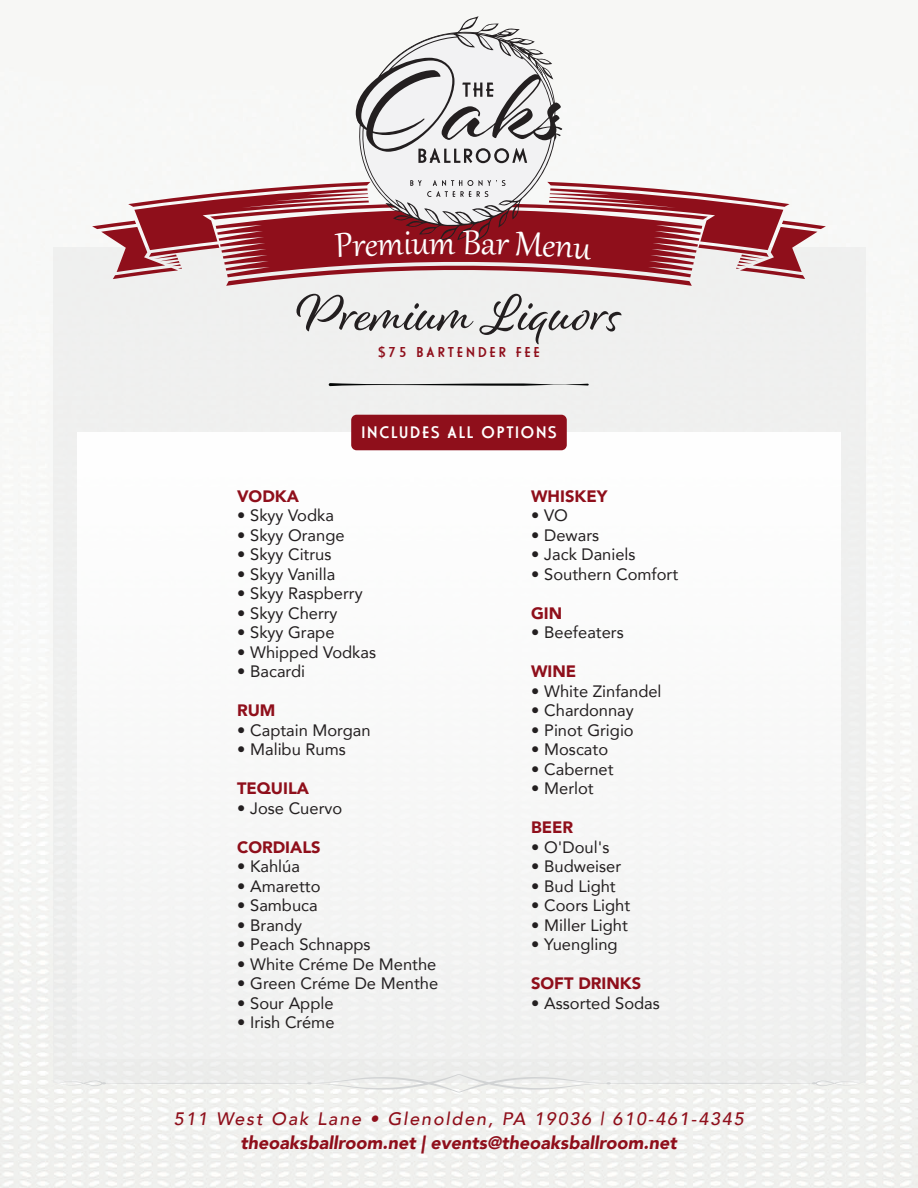
<style>
.page{position:relative;width:918px;height:1188px;background:#fff}
.page>*{position:absolute;margin:0;border:0;box-sizing:border-box;transform-origin:0 0}
.t1{font:54px "Alisha";color:#231f20}
.t2{font:42px "Gabriola";color:#fff}
.t3{font:italic 900 18px "Avenir";color:#8f0f1b}
.t4{font:italic 500 18px "Avenir";letter-spacing:.1em;color:#8f0f1b}
.t5{font:500 17.4px "Casablanca URW";letter-spacing:.1em;color:#fff}
.t6{font:16.5px "Avenir";color:#231f20}
.t7{font:900 16.5px "Avenir";color:#8f0f1b}
.t8{font:500 15px "Casablanca URW";letter-spacing:.2em;color:#8f0f1b}
.s1{font-weight:900}
</style>
<div class="page">
<div style="left:53px;top:247px;width:812px;height:836px;background:#eff0ef"></div>
<div style="left:78px;top:433px;width:762px;height:626px;background:#f8f8f8"></div>
<svg style="left:51px;top:1074px;width:815px;height:19px"></svg>
<svg style="left:329px;top:383px;width:260px;height:3px"></svg>
<div style="left:351px;top:415px;width:216px;height:35px;background:#8f0f1b;border-radius:5px"></div>
<svg style="left:356px;top:16px;width:206px;height:6px"></svg>
<svg style="left:92px;top:22px;width:734px;height:264px"></svg>
<h2 class="t2" style="left:429px;top:215px;width:27px">m</h2>
<h1 class="t1" style="left:296px;top:281px;width:326px">Premium Liquors</h1>
<p class="t8" style="left:378px;top:344px;width:163px">$75 BARTENDER FEE</p>
<p class="t5" style="left:361px;top:422px;width:197px">INCLUDES ALL OPTIONS</p>
<p class="t7" style="left:237px;top:482px;width:64px">VODKA</p>
<p class="t6" style="left:237px;top:502px;width:98px"><span class="s1">•</span> Skyy Vodka</p>
<p class="t6" style="left:237px;top:522px;width:109px"><span class="s1">•</span> Skyy Orange</p>
<p class="t6" style="left:237px;top:541px;width:96px"><span class="s1">•</span> Skyy Citrus</p>
<p class="t6" style="left:237px;top:561px;width:100px"><span class="s1">•</span> Skyy Vanilla</p>
<p class="t6" style="left:237px;top:580px;width:127px"><span class="s1">•</span> Skyy Raspberry</p>
<p class="t6" style="left:237px;top:600px;width:102px"><span class="s1">•</span> Skyy Cherry</p>
<p class="t6" style="left:237px;top:619px;width:99px"><span class="s1">•</span> Skyy Grape</p>
<p class="t6" style="left:237px;top:639px;width:141px"><span class="s1">•</span> Whipped Vodkas</p>
<p class="t6" style="left:237px;top:658px;width:70px"><span class="s1">•</span> Bacardi</p>
<p class="t7" style="left:237px;top:696px;width:40px">RUM</p>
<p class="t6" style="left:237px;top:717px;width:135px"><span class="s1">•</span> Captain Morgan</p>
<p class="t6" style="left:237px;top:736px;width:110px"><span class="s1">•</span> Malibu Rums</p>
<p class="t7" style="left:237px;top:774px;width:74px">TEQUILA</p>
<p class="t6" style="left:237px;top:795px;width:107px"><span class="s1">•</span> Jose Cuervo</p>
<p class="t7" style="left:237px;top:833px;width:85px">CORDIALS</p>
<p class="t6" style="left:237px;top:853px;width:64px"><span class="s1">•</span> Kahlúa</p>
<p class="t6" style="left:237px;top:873px;width:85px"><span class="s1">•</span> Amaretto</p>
<p class="t6" style="left:237px;top:892px;width:82px"><span class="s1">•</span> Sambuca</p>
<p class="t6" style="left:237px;top:912px;width:67px"><span class="s1">•</span> Brandy</p>
<p class="t6" style="left:237px;top:931px;width:135px"><span class="s1">•</span> Peach Schnapps</p>
<p class="t6" style="left:237px;top:951px;width:201px"><span class="s1">•</span> White Créme De Menthe</p>
<p class="t6" style="left:237px;top:970px;width:203px"><span class="s1">•</span> Green Créme De Menthe</p>
<p class="t6" style="left:237px;top:990px;width:98px"><span class="s1">•</span> Sour Apple</p>
<p class="t6" style="left:237px;top:1009px;width:99px"><span class="s1">•</span> Irish Créme</p>
<p class="t7" style="left:531px;top:482px;width:78px">WHISKEY</p>
<p class="t6" style="left:531px;top:502px;width:38px"><span class="s1">•</span> VO</p>
<p class="t6" style="left:531px;top:522px;width:70px"><span class="s1">•</span> Dewars</p>
<p class="t6" style="left:531px;top:541px;width:106px"><span class="s1">•</span> Jack Daniels</p>
<p class="t6" style="left:531px;top:561px;width:149px"><span class="s1">•</span> Southern Comfort</p>
<p class="t7" style="left:531px;top:599px;width:33px">GIN</p>
<p class="t6" style="left:531px;top:619px;width:94px"><span class="s1">•</span> Beefeaters</p>
<p class="t7" style="left:531px;top:658px;width:47px">WINE</p>
<p class="t6" style="left:531px;top:678px;width:132px"><span class="s1">•</span> White Zinfandel</p>
<p class="t6" style="left:531px;top:697px;width:104px"><span class="s1">•</span> Chardonnay</p>
<p class="t6" style="left:531px;top:717px;width:104px"><span class="s1">•</span> Pinot Grigio</p>
<p class="t6" style="left:531px;top:736px;width:79px"><span class="s1">•</span> Moscato</p>
<p class="t6" style="left:531px;top:756px;width:84px"><span class="s1">•</span> Cabernet</p>
<p class="t6" style="left:531px;top:775px;width:64px"><span class="s1">•</span> Merlot</p>
<p class="t7" style="left:531px;top:814px;width:44px">BEER</p>
<p class="t6" style="left:531px;top:834px;width:80px"><span class="s1">•</span> O'Doul's</p>
<p class="t6" style="left:531px;top:853px;width:92px"><span class="s1">•</span> Budweiser</p>
<p class="t6" style="left:531px;top:873px;width:86px"><span class="s1">•</span> Bud Light</p>
<p class="t6" style="left:531px;top:892px;width:101px"><span class="s1">•</span> Coors Light</p>
<p class="t6" style="left:531px;top:912px;width:98px"><span class="s1">•</span> Miller Light</p>
<p class="t6" style="left:531px;top:931px;width:88px"><span class="s1">•</span> Yuengling</p>
<p class="t7" style="left:531px;top:970px;width:112px">SOFT DRINKS</p>
<p class="t6" style="left:531px;top:990px;width:130px"><span class="s1">•</span> Assorted Sodas</p>
<p class="t4" style="left:174px;top:1108px;width:571px">511 West Oak Lane • Glenolden, PA 19036 | 610-461-4345</p>
<p class="t3" style="left:240px;top:1128px;width:438px">theoaksballroom.net | events@theoaksballroom.net</p>
</div>
